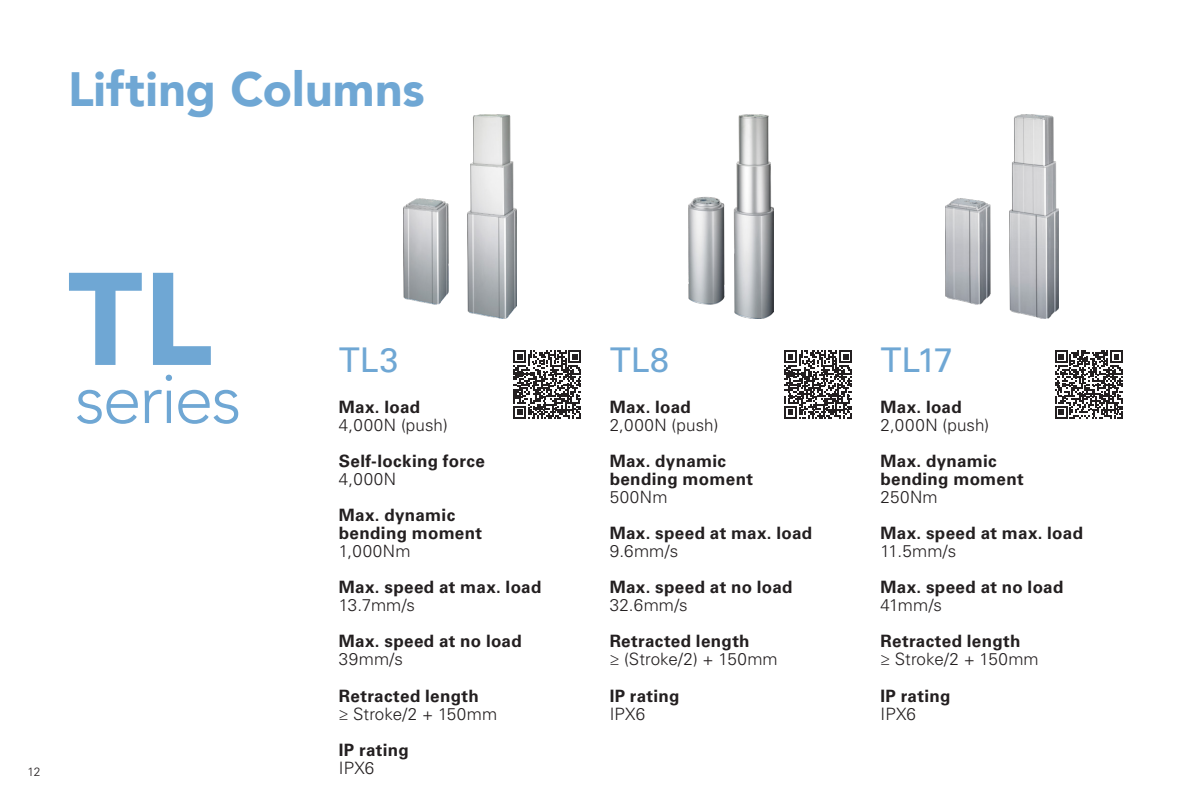
<style>
.page{position:relative;width:1191px;height:806px;background:#fff}
.page>*{position:absolute;margin:0;border:0;box-sizing:border-box;transform-origin:0 0}
._2_1_Product_series_name_-_OK{font:900 130px "Avenir LT";color:#6fa7d4}
._2_2_Product_series_-_OK{font:300 70px "Avenir LT";letter-spacing:-.03em;color:#6fa7d4}
._1_1_Page_title_-_OK{font:900 48px "Avenir LT";letter-spacing:.005em;color:#6fa7d4}
.page_-_body_9_5_16{font:34px "Univers LT Std";letter-spacing:.005em;color:#6fa7d4}
.page_-_body_9_5_16-2{font:700 17px/18px "Univers LT Std";letter-spacing:.02em;color:#231f20}
.page_-_body_9_5_16-3{font:300 17px/18px "Univers LT Std";letter-spacing:.01em;color:#231f20}
.t1{font:300 12px "Univers LT Std";color:#231f20}
.s1{font-weight:700}
.s2{font-weight:300}
</style>
<div class="page">
<img style="left:403px;top:114px;width:114px;height:204px">
<img style="left:688px;top:114px;width:85px;height:204px">
<img style="left:945px;top:114px;width:113px;height:204px">
<svg style="left:513px;top:350px;width:68px;height:68px"></svg>
<svg style="left:784px;top:350px;width:68px;height:68px"></svg>
<svg style="left:1055px;top:350px;width:68px;height:68px"></svg>
<p class="_1_1_Page_title_-_OK" style="left:68px;top:60px;width:358px">Lifting Columns</p>
<p class="_2_1_Product_series_name_-_OK" style="left:68px;top:241px;width:146px">TL</p>
<p class="_2_2_Product_series_-_OK" style="left:75px;top:357px;width:168px">series</p>
<p class="t1" style="left:28px;top:764px;width:14px">12</p>
<p class="page_-_body_9_5_16" style="left:339px;top:340px;width:61px">TL3</p>
<p class="page_-_body_9_5_16-3" style="left:339px;top:398px;width:110px"><span class="s1">Max. load<br></span>4,000N (push)</p>
<p class="page_-_body_9_5_16-2" style="left:339px;top:452px;width:147px">Self-locking force<br><span class="s2">4,000N</span></p>
<p class="page_-_body_9_5_16-2" style="left:339px;top:506px;width:118px">Max. dynamic</p>
<p class="page_-_body_9_5_16-2" style="left:339px;top:524px;width:145px">bending moment<br><span class="s2">1,000Nm</span></p>
<p class="page_-_body_9_5_16-2" style="left:339px;top:578px;width:204px">Max. speed at max. load<br><span class="s2">13.7mm/s</span></p>
<p class="page_-_body_9_5_16-2" style="left:339px;top:632px;width:184px">Max. speed at no load<br><span class="s2">39mm/s</span></p>
<p class="page_-_body_9_5_16-2" style="left:339px;top:686px;width:160px">Retracted length<br><span class="s2">≥ Stroke/2 + 150mm</span></p>
<p class="page_-_body_9_5_16-2" style="left:339px;top:740px;width:71px">IP rating<br><span class="s2">IPX6</span></p>
<p class="page_-_body_9_5_16" style="left:609px;top:340px;width:61px">TL8</p>
<p class="page_-_body_9_5_16-2" style="left:609px;top:398px;width:83px">Max. load</p>
<p class="page_-_body_9_5_16-3" style="left:609px;top:416px;width:110px">2,000N (push)</p>
<p class="page_-_body_9_5_16-2" style="left:609px;top:452px;width:118px">Max. dynamic</p>
<p class="page_-_body_9_5_16-2" style="left:609px;top:470px;width:145px">bending moment<br><span class="s2">500Nm</span></p>
<p class="page_-_body_9_5_16-2" style="left:609px;top:524px;width:204px">Max. speed at max. load<br><span class="s2">9.6mm/s</span></p>
<p class="page_-_body_9_5_16-2" style="left:609px;top:578px;width:184px">Max. speed at no load<br><span class="s2">32.6mm/s</span></p>
<p class="page_-_body_9_5_16-3" style="left:609px;top:632px;width:169px"><span class="s1">Retracted length<br></span>≥ (Stroke/2) + 150mm</p>
<p class="page_-_body_9_5_16-2" style="left:609px;top:686px;width:71px">IP rating<br><span class="s2">IPX6</span></p>
<p class="page_-_body_9_5_16" style="left:880px;top:340px;width:74px">TL17</p>
<p class="page_-_body_9_5_16-3" style="left:880px;top:398px;width:110px"><span class="s1">Max. load<br></span>2,000N (push)</p>
<p class="page_-_body_9_5_16-2" style="left:880px;top:452px;width:118px">Max. dynamic</p>
<p class="page_-_body_9_5_16-2" style="left:880px;top:470px;width:145px">bending moment<br><span class="s2">250Nm</span></p>
<p class="page_-_body_9_5_16-2" style="left:880px;top:524px;width:204px">Max. speed at max. load<br><span class="s2">11.5mm/s</span></p>
<p class="page_-_body_9_5_16-2" style="left:880px;top:578px;width:184px">Max. speed at no load<br><span class="s2">41mm/s</span></p>
<p class="page_-_body_9_5_16-2" style="left:880px;top:632px;width:160px">Retracted length<br><span class="s2">≥ Stroke/2 + 150mm</span></p>
<p class="page_-_body_9_5_16-2" style="left:880px;top:686px;width:71px">IP rating<br><span class="s2">IPX6</span></p>
</div>
